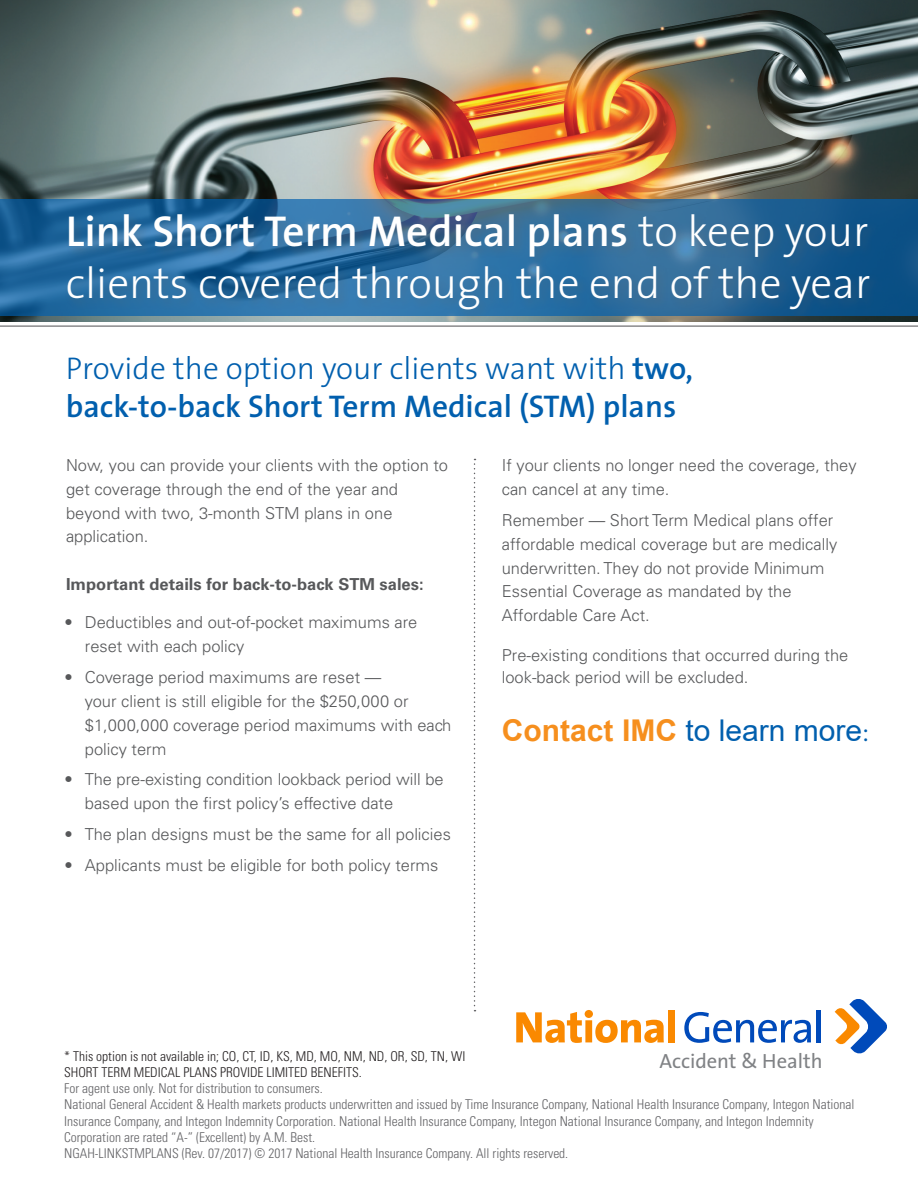
<style>
.page{position:relative;width:918px;height:1188px;background:#fff}
.page>*{position:absolute;margin:0;border:0;box-sizing:border-box;transform-origin:0 0}
.t1{font:300 43.5px/52.2px "The Sans";color:#fff}
.t2{font:600 31.5px/37.8px "The Sans";color:#015fae}
.t3{font:30px "Arial";color:#015fae}
.t4{font:20.55px "The Sans";color:#808285}
.t5{font:300 16.5px/23.7px "Univers LT Std";color:#57585a}
.t6{font:700 16.5px "Univers LT Std";color:#57585a}
.t7{font:300 condensed 13.5px/16.2px "Univers LT Std";color:#636366}
.t8{font:300 condensed 13.5px "Univers LT Std";color:#231f20}
.s1{font-weight:600}
.s2{font-weight:300}
.s3{font-weight:700;color:#f68f1e}
.s4{font-family:"The Sans";font-weight:300}
</style>
<div class="page">
<svg style="left:835px;top:999px;width:52px;height:55px"></svg>
<svg style="left:516px;top:1010px;width:148px;height:33px"></svg>
<div style="left:668px;top:1010px;width:7px;height:32px;background:#fa8900"></div>
<svg style="left:684px;top:1012px;width:127px;height:31px"></svg>
<hr style="left:816px;top:1010px;width:4px;height:32px;background:#004aba">
<hr style="left:0;top:326px;width:918px;height:1px;background:#636366">
<svg style="left:474px;top:459px;width:2px;height:552px"></svg>
<img style="left:0;top:0;width:918px;height:321px">
<svg style="left:0;top:199px;width:918px;height:117px;background:#226394"></svg>
<div style="left:64px;top:211px;width:818px;height:111px;background:#636366;opacity:.32"></div>
<p class="t1" style="left:66px;top:203px;width:806px"><span class="s1">Link Short Term Medical plans</span> to keep your clients covered through the end of the year</p>
<p class="t2" style="left:66px;top:348px;width:629px"><span class="s2">Provide the option your clients want with</span> two, back-to-back Short Term Medical (STM) plans</p>
<p class="t5" style="left:66px;top:453px;width:384px">Now, you can provide your clients with the option to get coverage through the end of the year and beyond with two, 3-month STM plans in one application.</p>
<p class="t6" style="left:66px;top:574px;width:359px">Important details for back-to-back STM sales:</p>
<p class="t5" style="left:85px;top:610px;width:334px;text-indent:-20px">• Deductibles and out-of-pocket maximums are reset with each policy</p>
<p class="t5" style="left:85px;top:665px;width:368px;text-indent:-20px">• Coverage period maximums are reset —<br>your client is still eligible for the $250,000 or $1,000,000 coverage period maximums with each policy term</p>
<p class="t5" style="left:85px;top:767px;width:360px;text-indent:-20px">• The pre-existing condition lookback period will be based upon the first policy’s effective date</p>
<p class="t5" style="left:65px;top:822px;width:388px">• The plan designs must be the same for all policies</p>
<p class="t5" style="left:65px;top:853px;width:375px">• Applicants must be eligible for both policy terms</p>
<p class="t5" style="left:502px;top:454px;width:356px">If your clients no longer need the coverage, they can cancel at any time.</p>
<p class="t5" style="left:502px;top:508px;width:337px">Remember — Short Term Medical plans offer affordable medical coverage but are medically underwritten. They do not provide Minimum Essential Coverage as mandated by the Affordable Care Act.</p>
<p class="t5" style="left:502px;top:644px;width:348px;line-height:21.9px">Pre-existing conditions that occurred during the look-back period will be excluded.</p>
<p class="t3" style="left:502px;top:710px;width:369px"><span class="s3">Contact IMC</span> to learn more<span class="s4">:</span></p>
<p class="t8" style="left:64px;top:1048px;width:403px">* This option is not available in; CO, CT, ID, KS, MD, MO, NM, ND, OR, SD, TN, WI</p>
<p class="t8" style="left:64px;top:1064px;width:299px">SHORT TERM MEDICAL PLANS PROVIDE LIMITED BENEFITS.</p>
<p class="t7" style="left:64px;top:1080px;width:792px">For agent use only. Not for distribution to consumers.<br>National General Accident &amp; Health markets products underwritten and issued by Time Insurance Company, National Health Insurance Company, Integon National Insurance Company, and Integon Indemnity Corporation. National Health Insurance Company, Integon National Insurance Company, and Integon Indemnity Corporation are rated “A-” (Excellent) by A.M. Best.</p>
<p class="t7" style="left:64px;top:1145px;width:506px">NGAH-LINKSTMPLANS (Rev. 07/2017) © 2017 National Health Insurance Company. All rights reserved.</p>
<p class="t4" style="left:659px;top:1044px;width:165px">Accident &amp; Health</p>
</div>
